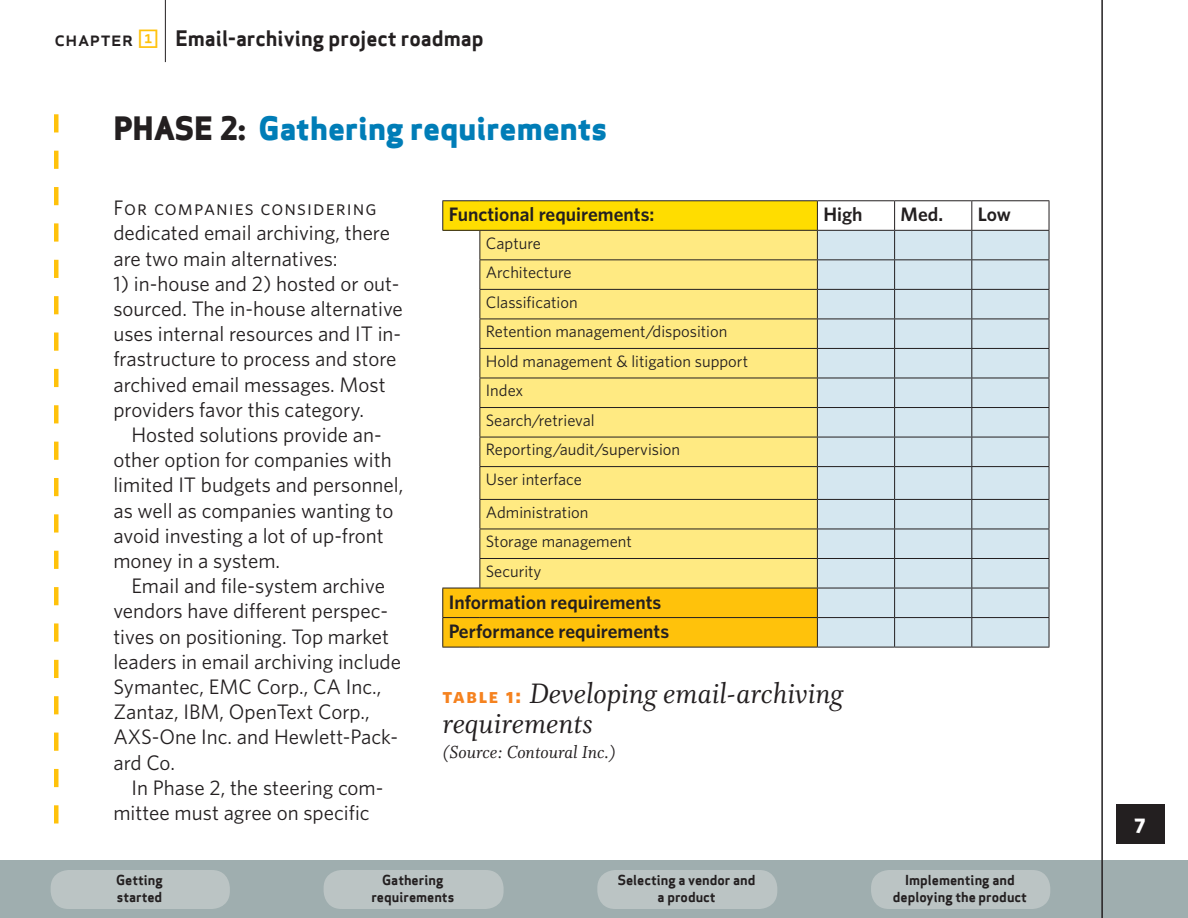
<style>
.page{position:relative;width:1188px;height:918px;background:#fff}
.page>*{position:absolute;margin:0;border:0;box-sizing:border-box;transform-origin:0 0}
.t1{font:31.5px/30px "Whitman Italic Os F";color:#231f20}
.t2{font:31.5px "Apex Sans Extra Bold T";color:#007db7}
.t3{font:21px/25.2px "Whitney";color:#231f20}
.t4{font:21px "Whitney Book SC";letter-spacing:.05em;color:#231f20}
.t5{font:20.85px "Apex Sans Bold T";color:#231f20}
.t6{font:600 19.5px/29.5px "Whitney";color:#231f20}
.t7{font:19.5px "Whitman Italic Os F";color:#231f20}
.t8{font:16.5px/29.5px "Whitney";color:#231f20}
.t9{font:13.5px/17.1px "Apex Sans Bold T";color:#231f20;text-align:center}
.s1{font-family:"Apex Sans Medium C"}
.s2{font-family:"Whitney Index White Square Bd";color:#ffc20b}
.s3{color:#231f20}
.s4{font-family:"Whitney Bold SC";font-size:21px;color:#f5821f}
</style>
<div class="page">
<div style="left:0;top:861px;width:1188px;height:57px;background:#9faeaf"></div>
<hr style="left:1101px;top:0;width:2px;height:918px;background:#231f20">
<hr style="left:165px;top:0;width:1px;height:62px;background:#231f20">
<div style="left:1116px;top:805px;width:49px;height:39px;background:#231f20"></div>
<div style="left:51px;top:870px;width:179px;height:39px;background:#bbc4c4;border-radius:18px"></div>
<div style="left:324px;top:870px;width:180px;height:39px;background:#bbc4c4;border-radius:18px"></div>
<div style="left:597px;top:870px;width:180px;height:39px;background:#bbc4c4;border-radius:18px"></div>
<div style="left:871px;top:870px;width:179px;height:39px;background:#bbc4c4;border-radius:18px"></div>
<svg style="left:54px;top:114px;width:4px;height:710px"></svg>
<div style="left:443px;top:201px;width:374px;height:29px;background:#fd0"></div>
<div style="left:481px;top:231px;width:336px;height:268px;background:#ffea82"></div>
<div style="left:818px;top:467px;width:231px;height:180px;background:#d5e7f0"></div>
<hr style="left:442px;top:200px;width:38px;height:1px;background:#231f20">
<svg style="left:442px;top:201px;width:1px;height:29px"></svg>
<hr style="left:480px;top:200px;width:337px;height:1px;background:#231f20">
<hr style="left:817px;top:200px;width:78px;height:1px;background:#231f20">
<hr style="left:895px;top:200px;width:77px;height:1px;background:#231f20">
<hr style="left:972px;top:200px;width:77px;height:1px;background:#231f20">
<hr style="left:442px;top:230px;width:38px;height:1px;background:#231f20">
<hr style="left:480px;top:230px;width:337px;height:1px;background:#231f20">
<hr style="left:480px;top:259px;width:337px;height:1px;background:#231f20">
<hr style="left:480px;top:289px;width:337px;height:1px;background:#231f20">
<hr style="left:480px;top:319px;width:337px;height:1px;background:#231f20">
<hr style="left:480px;top:348px;width:337px;height:1px;background:#231f20">
<hr style="left:480px;top:378px;width:337px;height:1px;background:#231f20">
<hr style="left:480px;top:407px;width:337px;height:1px;background:#231f20">
<hr style="left:480px;top:437px;width:337px;height:1px;background:#231f20">
<svg style="left:480px;top:231px;width:1px;height:235px"></svg>
<svg style="left:817px;top:201px;width:233px;height:265px;background:#d1e0e7"></svg>
<hr style="left:480px;top:466px;width:337px;height:1px;background:#231f20">
<hr style="left:480px;top:467px;width:1px;height:32px;background:#231f20">
<hr style="left:817px;top:466px;width:78px;height:1px;background:#231f20">
<hr style="left:817px;top:467px;width:1px;height:32px;background:#231f20">
<hr style="left:895px;top:466px;width:77px;height:1px;background:#231f20">
<hr style="left:894px;top:467px;width:1px;height:32px;background:#231f20">
<hr style="left:972px;top:466px;width:77px;height:1px;background:#231f20">
<hr style="left:971px;top:467px;width:1px;height:32px;background:#231f20">
<hr style="left:1049px;top:467px;width:1px;height:32px;background:#231f20">
<hr style="left:480px;top:499px;width:337px;height:1px;background:#231f20">
<hr style="left:817px;top:499px;width:78px;height:1px;background:#231f20">
<hr style="left:895px;top:499px;width:77px;height:1px;background:#231f20">
<hr style="left:972px;top:499px;width:77px;height:1px;background:#231f20">
<hr style="left:817px;top:529px;width:78px;height:1px;background:#231f20">
<hr style="left:895px;top:529px;width:77px;height:1px;background:#231f20">
<hr style="left:972px;top:529px;width:77px;height:1px;background:#231f20">
<hr style="left:817px;top:558px;width:78px;height:1px;background:#231f20">
<hr style="left:895px;top:558px;width:77px;height:1px;background:#231f20">
<hr style="left:972px;top:558px;width:77px;height:1px;background:#231f20">
<hr style="left:817px;top:588px;width:78px;height:1px;background:#231f20">
<hr style="left:895px;top:588px;width:77px;height:1px;background:#231f20">
<hr style="left:972px;top:588px;width:77px;height:1px;background:#231f20">
<hr style="left:817px;top:617px;width:78px;height:1px;background:#231f20">
<svg style="left:442px;top:500px;width:376px;height:147px;background:#f7d458"></svg>
<hr style="left:895px;top:617px;width:77px;height:1px;background:#231f20">
<svg style="left:894px;top:500px;width:1px;height:147px"></svg>
<hr style="left:972px;top:617px;width:77px;height:1px;background:#231f20">
<svg style="left:971px;top:500px;width:1px;height:147px"></svg>
<svg style="left:1049px;top:500px;width:1px;height:147px"></svg>
<hr style="left:442px;top:647px;width:38px;height:1px;background:#231f20">
<hr style="left:480px;top:647px;width:337px;height:1px;background:#231f20">
<hr style="left:817px;top:647px;width:78px;height:1px;background:#231f20">
<hr style="left:895px;top:647px;width:77px;height:1px;background:#231f20">
<hr style="left:972px;top:647px;width:77px;height:1px;background:#231f20">
<p class="t5" style="left:54px;top:25px;width:431px"><span class="s1">chapter</span> <span class="s2">1</span> Email-archiving project roadmap</p>
<h1 class="t2" style="left:113px;top:107px;width:495px"><span class="s3">Phase 2:</span> Gathering requirements</h1>
<p class="t4" style="left:113px;top:195px;width:265px">For companies considering</p>
<p class="t3" style="left:113px;top:220px;width:278px">dedicated email archiving, there are two main alternatives:</p>
<p class="t3" style="left:113px;top:270px;width:291px">1) in-house and 2) hosted or out&shy;sourced. The in-house alternative uses internal resources and IT in&shy;frastructure to process and store archived email messages. Most providers favor this category.</p>
<p class="t3" style="left:113px;top:422px;width:291px;text-indent:18px">Hosted solutions provide an&shy;other option for companies with limited IT budgets and personnel, as well as companies wanting to avoid investing a lot of up-front money in a system.</p>
<p class="t3" style="left:113px;top:573px;width:289px;text-indent:18px">Email and file-system archive vendors have different perspec&shy;tives on positioning. Top market leaders in email archiving include<br>Symantec, EMC Corp., CA Inc.,<br>Zantaz, IBM, OpenText Corp.,<br>AXS-One Inc. and Hewlett-Pack&shy;ard Co.</p>
<p class="t3" style="left:113px;top:774px;width:272px;text-indent:18px">In Phase 2, the steering com&shy;mittee must agree on specific</p>
<p class="t6" style="left:449px;top:199px;width:207px">Functional requirements:</p>
<p class="t6" style="left:823px;top:199px;width:41px">High</p>
<p class="t6" style="left:901px;top:199px;width:44px">Med.</p>
<p class="t6" style="left:978px;top:199px;width:35px">Low</p>
<p class="t8" style="left:486px;top:228px;width:264px">Capture<br>Architecture<br>Classification<br>Retention management/disposition<br>Hold management &amp; litigation support<br>Index<br>Search/retrieval<br>Reporting/audit/supervision<br>User interface</p>
<p class="t8" style="left:486px;top:497px;width:148px">Administration<br>Storage management<br>Security</p>
<p class="t6" style="left:449px;top:587px;width:222px">Information requirements<br>Performance requirements</p>
<h1 class="t1" style="left:442px;top:679px;width:402px"><span class="s4">table 1:</span> Developing email-archiving requirements</h1>
<p class="t7" style="left:442px;top:742px;width:175px">(Source: Contoural Inc.)</p>
<p class="t9" style="left:116px;top:871px;width:48px;text-align:left">Getting started</p>
<p class="t9" style="left:371px;top:871px;width:84px">Gathering requirements</p>
<p class="t9" style="left:618px;top:871px;width:139px">Selecting a vendor and a product</p>
<p class="t9" style="left:893px;top:871px;width:136px">Implementing and deploying the product</p>
</div>
